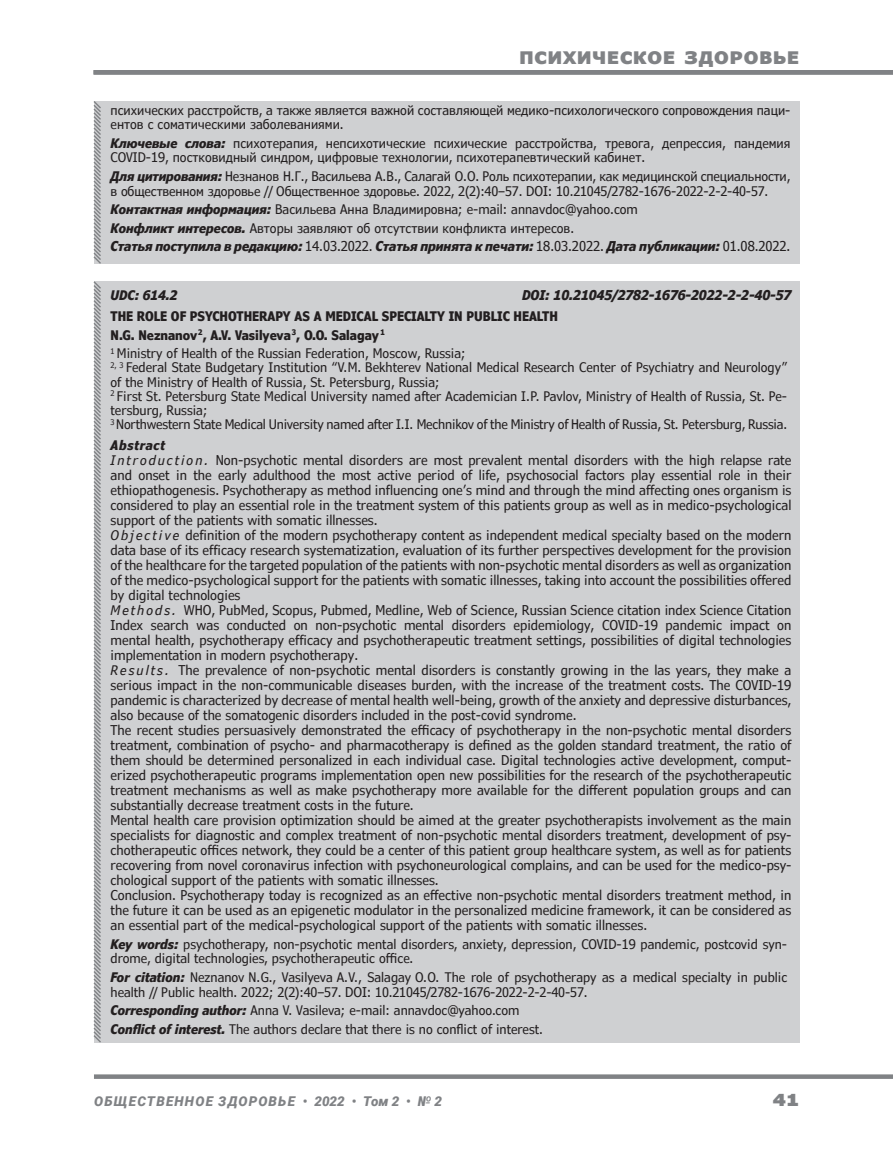
<style>
.page{position:relative;width:893px;height:1149px;background:#fff}
.page>*{position:absolute;margin:0;border:0;box-sizing:border-box;transform-origin:0 0}
.t1{font:900 17.25px "Verdana Pro";letter-spacing:.02em;color:#808285}
.t2{font:900 16.5px "Verdana Pro";color:#808285;scale:1.1 1}
.Аннотация{font:condensed 13.5px/15px "Verdana Pro";color:#231f20;text-align:justify}
.Аннотация-2{font:italic 700 condensed 13.5px "Verdana Pro";letter-spacing:-.005em;color:#231f20}
.t3{font:italic 900 13.5px "Roboto";letter-spacing:.085em;color:#808285}
.Аннотация_на_англ{font:condensed 13.2px/14.2px "Verdana Pro";color:#231f20}
.Аннотация-3{font:condensed 13.2px/14.2px "Verdana Pro";color:#231f20}
.Аннотация_на_англ-2{font:700 condensed 13.2px "Verdana Pro";color:#231f20}
.Аннотация-4{font:italic 700 condensed 13.2px "Verdana Pro";color:#231f20}
.Аннотация_на_англ-3{font:italic 700 condensed 13.2px "Verdana Pro";letter-spacing:.05em;color:#231f20}
.s1{font-weight:700;font-style:italic}
.s2{font-size:13.5px}
.s3{font-weight:400;font-style:normal}
.s4{font-style:italic;font-size:13.2px}
.s5{font-weight:700;font-style:normal}
</style>
<div class="page">
<svg style="left:94px;top:1074px;width:799px;height:4px;background:#8c8e91"></svg>
<div style="left:94px;top:70px;width:799px;height:5px;background:#808285"></div>
<div style="left:94px;top:101px;width:705px;height:163px;background:#cfd0d2"></div>
<svg style="left:93px;top:101px;width:8px;height:163px"></svg>
<div style="left:94px;top:281px;width:705px;height:761px;background:#cfd0d2"></div>
<svg style="left:93px;top:281px;width:10px;height:762px"></svg>
<p class="t1" style="left:519px;top:46px;width:282px">ПСИХИЧЕСКОЕ ЗДОРОВЬЕ</p>
<p class="Аннотация-3" style="left:111px;top:103px;width:681px">психических расстройств, а также является важной составляющей медико-психологического сопровождения паци&shy;ентов с соматическими заболеваниями.</p>
<p class="Аннотация-3" style="left:111px;top:136px;width:681px"><span class="s1">Ключевые слова:</span> психотерапия, непсихотические психические расстройства, тревога, депрессия, пандемия<br>COVID-19, постковидный синдром, цифровые технологии, психотерапевтический кабинет.</p>
<p class="Аннотация-3" style="left:111px;top:168px;width:681px;line-height:15px"><span class="s1">Для цитирования:</span> Незнанов Н.Г., Васильева А.В., Салагай О.О. Роль психотерапии, как медицинской специальности, в общественном здоровье // Общественное здоровье. 2022, 2(2):40–57. <span class="s2">DOI:</span> 10.21045/2782‑1676‑2022‑2‑2-40-57.</p>
<p class="Аннотация-3" style="left:111px;top:202px;width:529px"><span class="s1">Контактная информация:</span> Васильева Анна Владимировна; e-mail: annavdoc@yahoo.com</p>
<p class="Аннотация-3" style="left:111px;top:221px;width:465px"><span class="s1">Конфликт интересов.</span> Авторы заявляют об отсутствии конфликта интересов.</p>
<p class="Аннотация-2" style="left:111px;top:237px;width:681px">Статья поступила в редакцию: <span class="s3">14.03.2022.</span> Статья принята к печати: <span class="s3">18.03.2022.</span> Дата публикации: <span class="s3">01.08.2022.</span></p>
<p class="Аннотация-4" style="left:111px;top:286px;width:68px">UDC: 614.2</p>
<p class="Аннотация-2" style="left:522px;top:286px;width:271px">DOI: 10.21045/2782‑1676‑2022‑2‑2-40-57</p>
<p class="Аннотация_на_англ-2" style="left:111px;top:307px;width:449px">THE ROLE OF PSYCHOTHERAPY AS A MEDICAL SPECIALTY IN PUBLIC HEALTH</p>
<p class="Аннотация_на_англ-2" style="left:111px;top:326px;width:276px">N.G. Neznanov<sup>2</sup>, A.V. Vasilyeva<sup>3</sup>, O.O. Salagay <sup>1</sup></p>
<p class="Аннотация_на_англ" style="left:111px;top:346px;width:356px"><sup>1</sup> Ministry of Health of the Russian Federation, Moscow, Russia;</p>
<p class="Аннотация_на_англ" style="left:111px;top:360px;width:678px"><sup>2,</sup> <sup>3</sup> Federal State Budgetary Institution “V.M. Bekhterev National Medical Research Center of Psychiatry and Neurology” of the Ministry of Health of Russia, St. Petersburg, Russia;</p>
<p class="Аннотация_на_англ" style="left:111px;top:389px;width:678px"><sup>2</sup> First St. Petersburg State Medical University named after Academician I.P. Pavlov, Ministry of Health of Russia, St. Pe&shy;tersburg, Russia;</p>
<p class="Аннотация_на_англ" style="left:111px;top:417px;width:678px"><sup>3</sup> Northwestern State Medical University named after I.I. Mechnikov of the Ministry of Health of Russia, St. Petersburg, Russia.</p>
<p class="Аннотация_на_англ-3" style="left:111px;top:436px;width:56px">Abstract</p>
<p class="Аннотация" style="left:111px;top:452px;width:682px"><span class="s4">Introduction.</span> Non-psychotic mental disorders are most prevalent mental disorders with the high relapse rate and onset in the early adulthood the most active period of life, psychosocial factors play essential role in their ethiopathogenesis. Psychotherapy as method influencing one’s mind and through the mind affecting ones organism is considered to play an essential role in the treatment system of this patients group as well as in medico-psychological support of the patients with somatic illnesses.</p>
<p class="Аннотация" style="left:111px;top:527px;width:682px"><span class="s4">O bj ec tiv e</span> definition of the modern psychotherapy content as independent medical specialty based on the modern data base of its efficacy research systematization, evaluation of its further perspectives development for the provision of the healthcare for the targeted population of the patients with non-psychotic mental disorders as well as organization of the medico-psychological support for the patients with somatic illnesses, taking into account the possibilities offered by digital technologies</p>
<p class="Аннотация" style="left:111px;top:602px;width:682px"><span class="s4">М et hods.</span> WHO, PubMed, Scopus, Pubmed, Medline, Web of Science, Russian Science citation index Science Citation Index search was conducted on non-psychotic mental disorders epidemiology, COVID-19 pandemic impact on mental health, psychotherapy efficacy and psychotherapeutic treatment settings, possibilities of digital technologies implementation in modern psychotherapy.</p>
<p class="Аннотация" style="left:111px;top:662px;width:682px"><span class="s4">Re sults.</span> The prevalence of non-psychotic mental disorders is constantly growing in the las years, they make a serious impact in the non-communicable diseases burden, with the increase of the treatment costs. The COVID-19 pandemic is characterized by decrease of mental health well-being, growth of the anxiety and depressive disturbances, also because of the somatogenic disorders included in the post-covid syndrome.</p>
<p class="Аннотация" style="left:111px;top:722px;width:682px">The recent studies persuasively demonstrated the efficacy of psychotherapy in the non-psychotic mental disorders treatment, combination of psycho- and pharmacotherapy is defined as the golden standard treatment, the ratio of them should be determined personalized in each individual case. Digital technologies active development, comput&shy;erized psychotherapeutic programs implementation open new possibilities for the research of the psychotherapeutic treatment mechanisms as well as make psychotherapy more available for the different population groups and can substantially decrease treatment costs in the future.</p>
<p class="Аннотация" style="left:111px;top:812px;width:682px">Mental health care provision optimization should be aimed at the greater psychotherapists involvement as the main specialists for diagnostic and complex treatment of non-psychotic mental disorders treatment, development of psy&shy;chotherapeutic offices network, they could be a center of this patient group healthcare system, as well as for patients recovering from novel coronavirus infection with psychoneurological complains, and can be used for the medico-psy&shy;chological support of the patients with somatic illnesses.</p>
<p class="Аннотация" style="left:111px;top:887px;width:682px">Conclusion. Psychotherapy today is recognized as an effective non-psychotic mental disorders treatment method, in the future it can be used as an epigenetic modulator in the personalized medicine framework, it can be considered as an essential part of the medical-psychological support of the patients with somatic illnesses.</p>
<p class="Аннотация_на_англ" style="left:111px;top:936px;width:678px"><span class="s1">Key words:</span> psychotherapy, non-psychotic mental disorders, anxiety, depression, COVID-19 pandemic, postcovid syn&shy;drome, digital technologies, psychotherapeutic office.</p>
<p class="Аннотация_на_англ" style="left:111px;top:969px;width:678px;line-height:15px"><span class="s1">For citation:</span> Neznanov N.G., Vasilyeva A.V., Salagay O.O. The role of psychotherapy as a medical specialty in public health // Public health. 2022; 2(2):40–57. <span class="s2">DOI:</span> 10.21045/2782‑1676‑2022‑2‑2-40-57.</p>
<p class="Аннотация_на_англ" style="left:111px;top:1003px;width:410px"><span class="s1">Corresponding author:</span> Anna V. Vasileva; e-mail: annavdoc@yahoo.com</p>
<p class="Аннотация_на_англ" style="left:111px;top:1021px;width:434px"><span class="s1">Conflict of interest.</span> The authors declare that there is no conflict of interest.</p>
<p class="t3" style="left:94px;top:1091px;width:349px">ОБЩЕСТВЕННОЕ ЗДОРОВЬЕ <span class="s5">•</span> 2022 <span class="s5">•</span> Том 2 <span class="s5">•</span> № 2</p>
<p class="t2" style="left:773px;top:1088px;width:26px">41</p>
</div>
